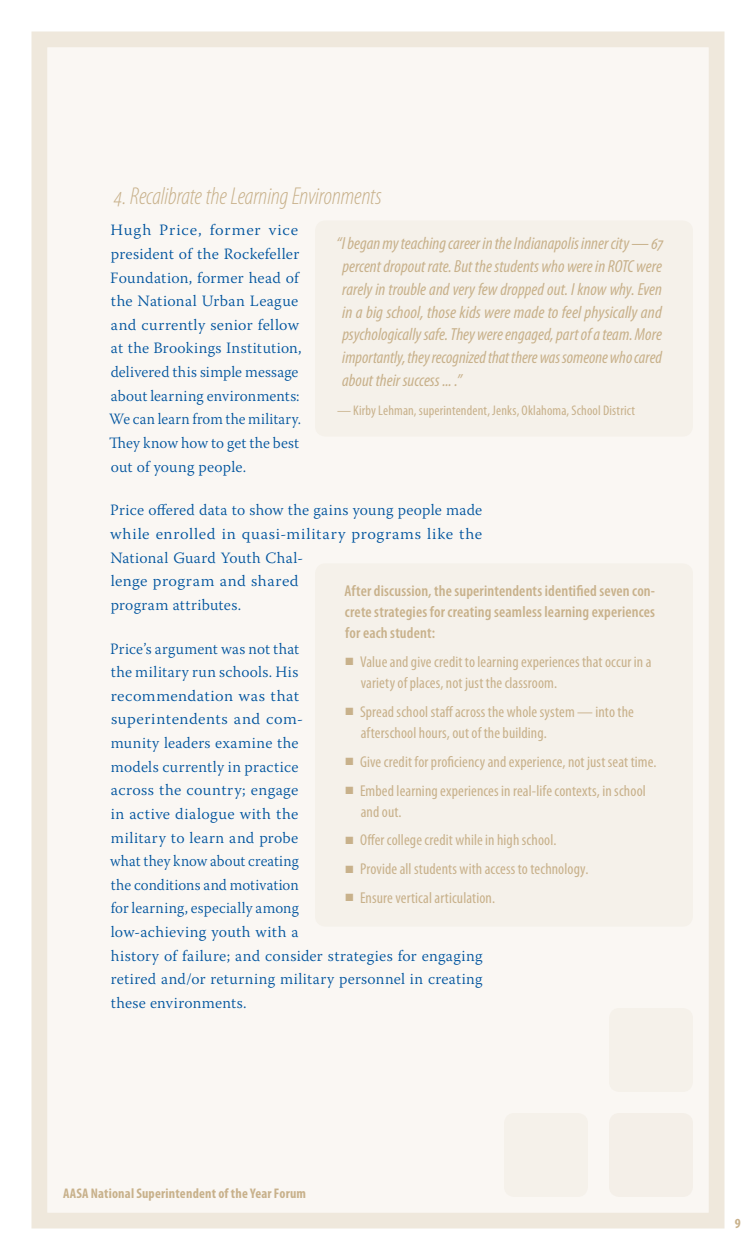
<style>
.page{position:relative;width:756px;height:1260px;background:#fff}
.page>*{position:absolute;margin:0;border:0;box-sizing:border-box;transform-origin:0 0}
.t1{font:italic 300 condensed 24.5px "Myriad Pro";letter-spacing:-.01em;color:#c8b18b}
.t2{font:italic condensed 17.5px/22.8px "Myriad Pro";color:#c8b18b;text-align:justify}
.t3{font:300 15.75px/23.6px "Warnock Pro";letter-spacing:.02em;color:#00549e}
.t4{font:condensed 15.75px/21px "Myriad Pro";letter-spacing:.01em;color:#c8b18b}
.t5{font:300 15.75px/23.6px "Warnock Pro";letter-spacing:.02em;color:#00549e;scale:1.05 1}
.t6{font:600 condensed 15.75px/21px "Myriad Pro";letter-spacing:.01em;color:#c8b18b;text-align:justify}
.t7{font:condensed 14px "Myriad Pro";letter-spacing:.01em;color:#c8b18b}
.t8{font:700 condensed 14px "Myriad Pro";letter-spacing:.015em;color:#c8b18b}
</style>
<div class="page">
<div style="left:32px;top:32px;width:692px;height:1196px;background:#faf7f3;border:16px solid #efe8dc"></div>
<div style="left:609px;top:1113px;width:84px;height:84px;background:#f4efe8;border-radius:10px"></div>
<div style="left:504px;top:1113px;width:84px;height:84px;background:#f5f1ea;border-radius:10px"></div>
<div style="left:609px;top:1008px;width:84px;height:84px;background:#f5f1ea;border-radius:10px"></div>
<div style="left:315px;top:221px;width:378px;height:216px;background:#f5f1ea;border-radius:10px"></div>
<div style="left:315px;top:563px;width:378px;height:364px;background:#f5f1ea;border-radius:10px"></div>
<h1 class="t1" style="left:114px;top:181px;width:269px">4. Recalibrate the Learning Environments</h1>
<p class="t5" style="left:109px;top:218px;width:185px">Hugh Price, former vice president of the Rockefeller<br>Foundation, former head of the National Urban League and currently senior fellow at the Brookings Institution, delivered this simple message about learning environments:<br>We can learn from the military.<br>They know how to get the best out of young people.</p>
<p class="t3" style="left:110px;top:498px;width:373px">Price offered data to show the gains young people made while enrolled in quasi-military programs like the National Guard Youth Chal-<br>lenge program and shared<br>program attributes.</p>
<p class="t3" style="left:110px;top:636px;width:374px">Price’s argument was not that<br>the military run schools. His<br>recommendation was that<br>superintendents and com-<br>munity leaders examine the<br>models currently in practice<br>across the country; engage<br>in active dialogue with the<br>military to learn and probe<br>what they know about creating<br>the conditions and motivation<br>for learning, especially among<br>low-achieving youth with a<br>history of failure; and consider strategies for engaging retired and/or returning military personnel in creating these environments.</p>
<p class="t2" style="left:342px;top:232px;width:323px;text-indent:-6px">“I began my teaching career in the Indianapolis inner city — 67 percent dropout rate. But the students who were in ROTC were rarely in trouble and very few dropped out. I know why. Even in a big school, those kids were made to feel physically and psychologically safe. They were engaged, part of a team. More importantly, they recognized that there was someone who cared about their success ... .”</p>
<p class="t7" style="left:337px;top:402px;width:300px">— Kirby Lehman, superintendent, Jenks, Oklahoma, School District</p>
<p class="t6" style="left:345px;top:580px;width:312px">After discussion, the superintendents identified seven con&shy;crete strategies for creating seamless learning experiences for each student:</p>
<p class="t4" style="left:361px;top:651px;width:292px;text-indent:-15px">■ Value and give credit to learning experiences that occur in a variety of places, not just the classroom.</p>
<p class="t4" style="left:361px;top:701px;width:275px;text-indent:-15px">■ Spread school staff across the whole system — into the afterschool hours, out of the building.</p>
<p class="t4" style="left:346px;top:751px;width:312px">■ Give credit for proficiency and experience, not just seat time.</p>
<p class="t4" style="left:361px;top:780px;width:287px;text-indent:-15px">■ Embed learning experiences in real-life contexts, in school and out.</p>
<p class="t4" style="left:346px;top:829px;width:212px">■ Offer college credit while in high school.</p>
<p class="t4" style="left:346px;top:858px;width:244px">■ Provide all students with access to technology.</p>
<p class="t4" style="left:346px;top:887px;width:151px">■ Ensure vertical articulation.</p>
<p class="t8" style="left:63px;top:1184px;width:245px">AASA National Superintendent of the Year Forum</p>
<p class="t8" style="left:735px;top:1215px;width:7px">9</p>
</div>
